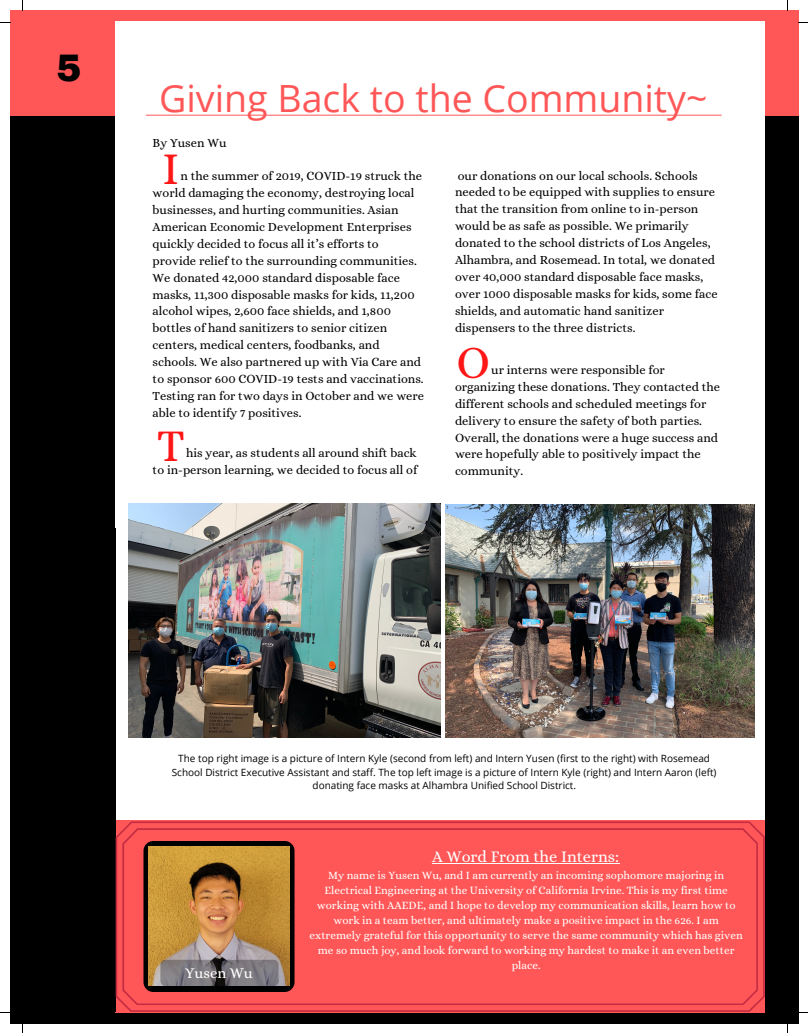
<style>
.page{position:relative;width:808px;height:1033px;background:#fff}
.page>*{position:absolute;margin:0;border:0;box-sizing:border-box;transform-origin:0 0}
.t1{font:45.88px "Alice";color:#ff1616}
.t2{font:37.5px "Open Sans";color:#ff5757}
.t3{font:900 37.5px "Archivo";color:#000}
.t4{font:16.38px "Alice";color:#fff}
.t5{font:15px "Alice";color:#fff}
.t6{font:12.5px/16.9px "Alice";color:#000}
.t7{font:11.25px/15px "Alice";color:#fff;text-align:center}
.t8{font:10px/13.4px "Open Sans";color:#000;text-align:center}
</style>
<div class="page">
<div style="left:10px;top:10px;width:788px;height:106px;background:#ff5757"></div>
<div style="left:10px;top:116px;width:788px;height:907px;background:#000"></div>
<div style="left:116px;top:22px;width:648px;height:990px;background:#fff"></div>
<hr style="left:146px;top:115px;width:575px;height:1px;background:#ff5757">
<img style="left:129px;top:504px;width:311px;height:233px">
<img style="left:445px;top:505px;width:309px;height:232px">
<svg style="left:116px;top:821px;width:648px;height:190px;background:#e95a52"></svg>
<p class="t3" style="left:56px;top:48px;width:27px">5</p>
<p class="t2" style="left:159px;top:72px;width:550px">Giving Back to the Community~</p>
<p class="t6" style="left:153px;top:134px;width:75px">By Yusen Wu</p>
<p class="t6" style="left:153px;top:168px;width:273px;text-indent:28px">n the summer of 2019, COVID-19 struck the world damaging the economy, destroying local businesses, and hurting communities. Asian American Economic Development Enterprises quickly decided to focus all it’s efforts to provide relief to the surrounding communities.<br>We donated 42,000 standard disposable face masks, 11,300 disposable masks for kids, 11,200 alcohol wipes, 2,600 face shields, and 1,800 bottles of hand sanitizers to senior citizen centers, medical centers, foodbanks, and schools. We also partnered up with Via Care and to sponsor 600 COVID-19 tests and vaccinations.<br>Testing ran for two days in October and we were able to identify 7 positives.</p>
<p class="t1" style="left:163px;top:142px;width:18px">I</p>
<p class="t1" style="left:157px;top:419px;width:29px">T</p>
<p class="t6" style="left:153px;top:444px;width:266px;text-align:right">his year, as students all around shift back<br>to in-person learning, we decided to focus all of</p>
<p class="t6" style="left:458px;top:167px;width:241px">our donations on our local schools. Schools</p>
<p class="t6" style="left:455px;top:184px;width:264px">needed to be equipped with supplies to ensure that the transition from online to in-person would be as safe as possible. We primarily donated to the school districts of Los Angeles, Alhambra, and Rosemead. In total, we donated over 40,000 standard disposable face masks, over 1000 disposable masks for kids, some face shields, and automatic hand sanitizer dispensers to the three districts.</p>
<p class="t1" style="left:456px;top:336px;width:35px">O</p>
<p class="t6" style="left:455px;top:361px;width:266px;text-indent:36px">ur interns were responsible for organizing these donations. They contacted the different schools and scheduled meetings for delivery to ensure the safety of both parties.<br>Overall, the donations were a huge success and were hopefully able to positively impact the community.</p>
<p class="t8" style="left:172px;top:751px;width:546px">The top right image is a picture of Intern Kyle (second from left) and Intern Yusen (first to the right) with Rosemead<br>School District Executive Assistant and staff. The top left image is a picture of Intern Kyle (right) and Intern Aaron (left) donating face masks at Alhambra Unified School District.</p>
<p class="t5" style="left:185px;top:964px;width:69px">Yusen Wu</p>
<p class="t4" style="left:432px;top:847px;width:188px">A Word From the Interns:</p>
<p class="t7" style="left:309px;top:868px;width:434px">My name is Yusen Wu, and I am currently an incoming sophomore majoring in Electrical Engineering at the University of California Irvine. This is my first time working with AAEDE, and I hope to develop my communication skills, learn how to work in a team better, and ultimately make a positive impact in the 626. I am extremely grateful for this opportunity to serve the same community which has given me so much joy, and look forward to working my hardest to make it an even better place.</p>
</div>
